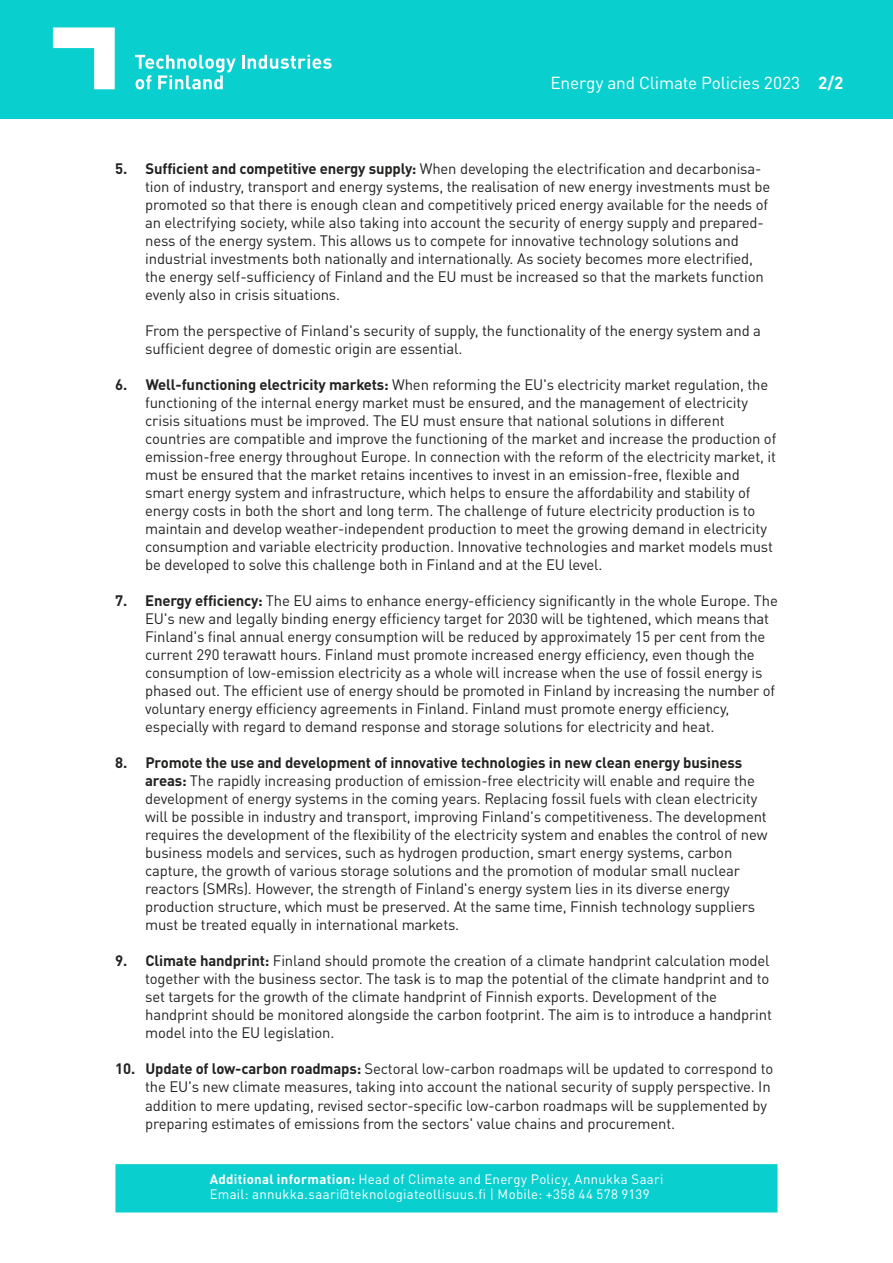
<style>
.page{position:relative;width:893px;height:1263px;background:#fff}
.page>*{position:absolute;margin:0;border:0;box-sizing:border-box;transform-origin:0 0}
.t1{font:17.25px "DIN Pro";letter-spacing:-.01em;color:#fff}
.t2{font:700 17.25px "DIN Pro";color:#fff}
.t3{font:15px/18px "DIN Pro";letter-spacing:-.01em;color:#222221}
.t4{font:13.5px/15px "DIN Pro";letter-spacing:.02em;color:#fff}
.s1{font-weight:700}
</style>
<div class="page">
<div style="left:0;top:0;width:893px;height:119px;background:#0acfcf"></div>
<div style="left:115px;top:1164px;width:662px;height:48px;background:#0acfcf"></div>
<svg style="left:53px;top:27px;width:62px;height:62px"></svg>
<svg style="left:135px;top:55px;width:101px;height:34px"></svg>
<hr style="left:242px;top:55px;width:3px;height:14px;background:#fff">
<svg style="left:248px;top:55px;width:84px;height:14px"></svg>
<p class="t1" style="left:550px;top:70px;width:251px">Energy and Climate Policies 2023</p>
<p class="t2" style="left:818px;top:69px;width:27px">2/2</p>
<p class="t3" style="left:145px;top:159px;width:627px;text-indent:-30px"><span class="s1">5. Sufficient and competitive energy supply:</span> When developing the electrification and decarbonisa&shy;tion of industry, transport and energy systems, the realisation of new energy investments must be promoted so that there is enough clean and competitively priced energy available for the needs of an electrifying society, while also taking into account the security of energy supply and prepared&shy;ness of the energy system. This allows us to compete for innovative technology solutions and industrial investments both nationally and internationally. As society becomes more electrified, the energy self-sufficiency of Finland and the EU must be increased so that the markets function evenly also in crisis situations.</p>
<p class="t3" style="left:145px;top:321px;width:617px">From the perspective of Finland's security of supply, the functionality of the energy system and a sufficient degree of domestic origin are essential.</p>
<p class="t3" style="left:145px;top:375px;width:633px;text-indent:-30px"><span class="s1">6. Well-functioning electricity markets:</span> When reforming the EU's electricity market regulation, the functioning of the internal energy market must be ensured, and the management of electricity crisis situations must be improved. The EU must ensure that national solutions in different countries are compatible and improve the functioning of the market and increase the production of emission-free energy throughout Europe. In connection with the reform of the electricity market, it must be ensured that the market retains incentives to invest in an emission-free, flexible and smart energy system and infrastructure, which helps to ensure the affordability and stability of energy costs in both the short and long term. The challenge of future electricity production is to maintain and develop weather-independent production to meet the growing demand in electricity consumption and variable electricity production. Innovative technologies and market models must be developed to solve this challenge both in Finland and at the EU level.</p>
<p class="t3" style="left:145px;top:591px;width:634px;text-indent:-30px"><span class="s1">7. Energy efficiency:</span> The EU aims to enhance energy-efficiency significantly in the whole Europe. The EU's new and legally binding energy efficiency target for 2030 will be tightened, which means that Finland's final annual energy consumption will be reduced by approximately 15 per cent from the current 290 terawatt hours. Finland must promote increased energy efficiency, even though the consumption of low-emission electricity as a whole will increase when the use of fossil energy is phased out. The efficient use of energy should be promoted in Finland by increasing the number of voluntary energy efficiency agreements in Finland. Finland must promote energy efficiency, especially with regard to demand response and storage solutions for electricity and heat.</p>
<p class="t3" style="left:145px;top:753px;width:624px;text-indent:-30px"><span class="s1">8. Promote the use and development of innovative technologies in new clean energy business areas:</span> The rapidly increasing production of emission-free electricity will enable and require the development of energy systems in the coming years. Replacing fossil fuels with clean electricity will be possible in industry and transport, improving Finland's competitiveness. The development requires the development of the flexibility of the electricity system and enables the control of new business models and services, such as hydrogen production, smart energy systems, carbon capture, the growth of various storage solutions and the promotion of modular small nuclear reactors (SMRs). However, the strength of Finland's energy system lies in its diverse energy production structure, which must be preserved. At the same time, Finnish technology suppliers must be treated equally in international markets.</p>
<p class="t3" style="left:145px;top:951px;width:628px;text-indent:-30px"><span class="s1">9. Climate handprint:</span> Finland should promote the creation of a climate handprint calculation model together with the business sector. The task is to map the potential of the climate handprint and to set targets for the growth of the climate handprint of Finnish exports. Development of the handprint should be monitored alongside the carbon footprint. The aim is to introduce a handprint model into the EU legislation.</p>
<p class="t3" style="left:145px;top:1059px;width:630px;text-indent:-30px"><span class="s1">10. Update of low-carbon roadmaps:</span> Sectoral low-carbon roadmaps will be updated to correspond to the EU's new climate measures, taking into account the national security of supply perspective. In addition to mere updating, revised sector-specific low-carbon roadmaps will be supplemented by preparing estimates of emissions from the sectors' value chains and procurement.</p>
<p class="t4" style="left:210px;top:1171px;width:455px"><span class="s1">Additional information:</span> Head of Climate and Energy Policy, Annukka Saari<br>Email: annukka.saari@teknologiateollisuus.fi | Mobile: +358 44 578 9139</p>
</div>
